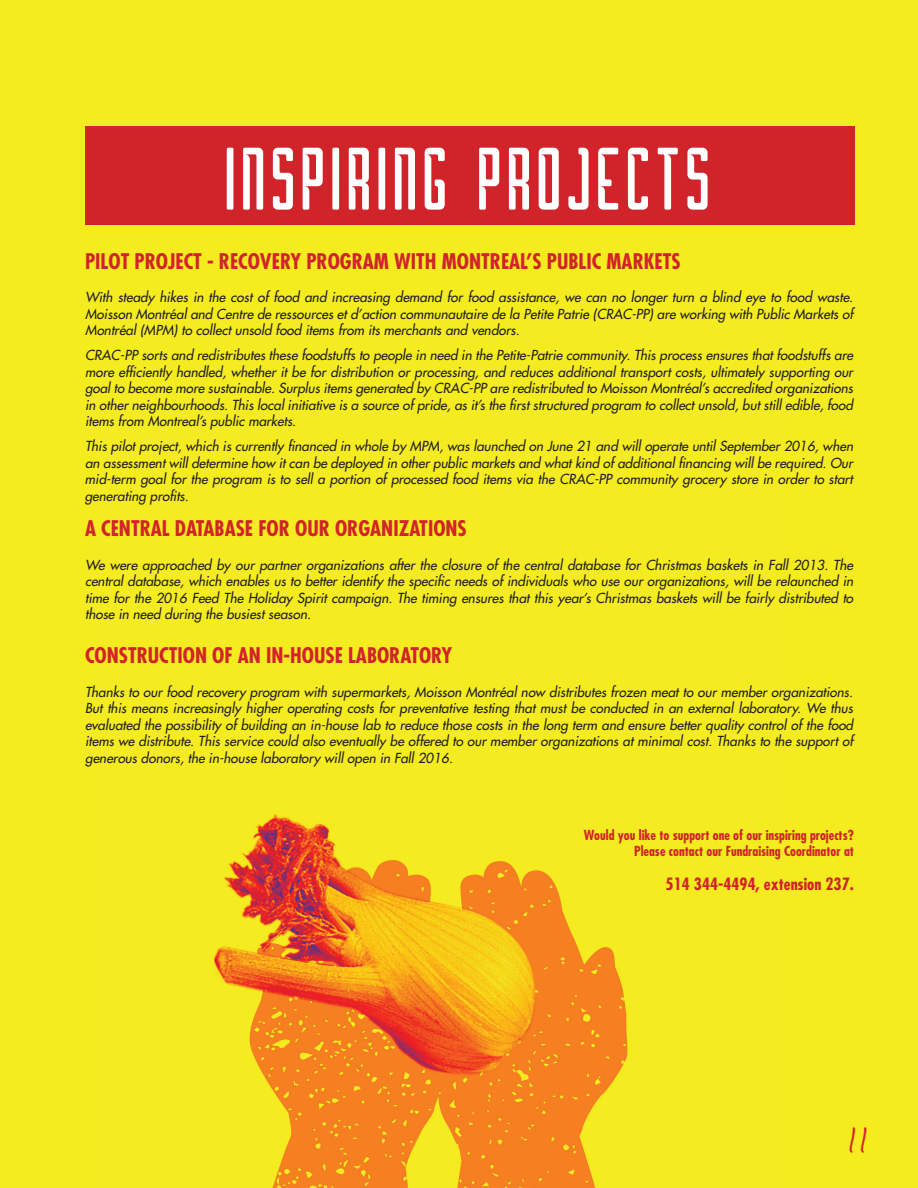
<style>
.page{position:relative;width:918px;height:1188px;background:#f4ec1f}
.page>*{position:absolute;margin:0;border:0;box-sizing:border-box;transform-origin:0 0}
.t1{font:93px "Borg";color:#fff}
.t2{font:700 condensed 21px "Futura";color:#d1232a}
.t3{font:21px "Rock Salt";color:#d1232a}
.t4{font:700 condensed 16.5px "Futura";color:#d1232a}
.t5{font:italic 13.5px/16.5px "Futura";color:#231f20;text-align:justify}
.t6{font:700 condensed 13.5px/16.5px "Futura";color:#d1232a;text-align:right}
</style>
<div class="page">
<img style="left:213px;top:814px;width:415px;height:374px">
<div style="left:85px;top:126px;width:769px;height:99px;background:#d1232a"></div>
<h1 class="t1" style="left:224px;top:128px;width:400px">INSPIRING PROJECTS</h1>
<h2 class="t2" style="left:85px;top:248px;width:597px">PI LOT PROJ ECT - RECOVERY PROGRAM WITH MONTREAL’S PUBLIC MARKETS</h2>
<p class="t5" style="left:85px;top:289px;width:770px">With steady hikes in the cost of food and increasing demand for food assistance, we can no longer turn a blind eye to food waste.<br>Moisson Montréal and Centre de ressources et d’action communautaire de la Petite Patrie (CRAC-PP) are working with Public Markets of Montréal (MPM) to collect unsold food items from its merchants and vendors.</p>
<p class="t5" style="left:85px;top:347px;width:770px">CRAC-PP sorts and redistributes these foodstuffs to people in need in the Petite-Patrie community. This process ensures that foodstuffs are more efficiently handled, whether it be for distribution or processing, and reduces additional transport costs, ultimately supporting our goal to become more sustainable. Surplus items generated by CRAC-PP are redistributed to Moisson Montréal’s accredited organizations in other neighbourhoods. This local initiative is a source of pride, as it’s the first structured program to collect unsold, but still edible, food items from Montreal’s public markets.</p>
<p class="t5" style="left:85px;top:438px;width:770px">This pilot project, which is currently financed in whole by MPM, was launched on June 21 and will operate until September 2016, when an assessment will determine how it can be deployed in other public markets and what kind of additional financing will be required. Our mid-term goal for the program is to sell a portion of processed food items via the CRAC-PP community grocery store in order to start generating profits.</p>
<h2 class="t2" style="left:85px;top:515px;width:383px">A CENTRAL DATABASE FOR OUR ORGANIZATIONS</h2>
<p class="t5" style="left:85px;top:557px;width:770px">We were approached by our partner organizations after the closure of the central database for Christmas baskets in Fall 2013. The central database, which enables us to better identify the specific needs of individuals who use our organizations, will be relaunched in time for the 2016 Feed The Holiday Spirit campaign. The timing ensures that this year’s Christmas baskets will be fairly distributed to those in need during the busiest season.</p>
<h2 class="t2" style="left:85px;top:642px;width:369px">CONSTRUCTION OF AN IN-HOUSE LABORATORY</h2>
<p class="t5" style="left:85px;top:684px;width:770px">Thanks to our food recovery program with supermarkets, Moisson Montréal now distributes frozen meat to our member organizations.<br>But this means increasingly higher operating costs for preventative testing that must be conducted in an external laboratory. We thus evaluated the possibility of building an in-house lab to reduce those costs in the long term and ensure better quality control of the food items we distribute. This service could also eventually be offered to our member organizations at minimal cost. Thanks to the support of generous donors, the in-house laboratory will open in Fall 2016.</p>
<p class="t6" style="left:584px;top:827px;width:272px">WOULD YOU LIKE TO SUPPORT ONE OF OUR INSPIRING PROJECTS?<br>PLEASE CONTACT OUR FUNDRAISING COORDINATOR AT</p>
<p class="t4" style="left:666px;top:873px;width:190px">514 344-4494, EXTENSION 237.</p>
<h2 class="t3" style="left:847px;top:1128px;width:24px">11</h2>
</div>
